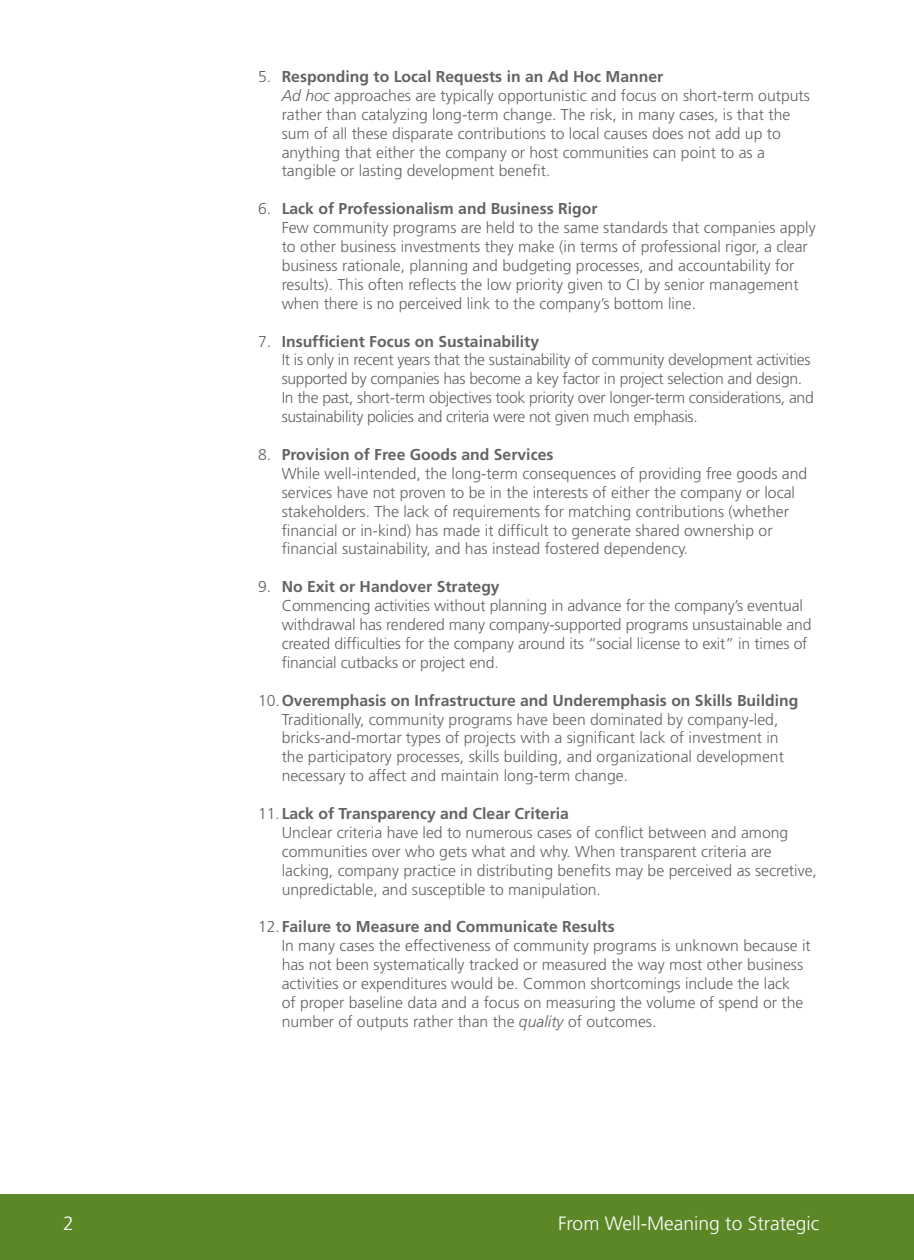
<style>
.page{position:relative;width:914px;height:1260px;background:#fff}
.page>*{position:absolute;margin:0;border:0;box-sizing:border-box;transform-origin:0 0}
.t1{font:300 19.25px "Frutiger LT";color:#fff}
.t2{font:300 15.75px/18.9px "Frutiger LT";color:#636366}
.t3{font:300 15.75px/18.9px "Frutiger LT";letter-spacing:-.02em;color:#636366}
.s1{font-weight:700}
.s2{font-style:italic}
</style>
<div class="page">
<div style="left:0;top:1194px;width:914px;height:66px;background:#5c8727"></div>
<p class="t2" style="left:282px;top:67px;width:530px;text-indent:-24px">5. <span class="s1">Responding to Local Requests in an Ad Hoc Manner<br></span><span class="s2">Ad hoc</span> approaches are typically opportunistic and focus on short-term outputs rather than catalyzing long-term change. The risk, in many cases, is that the sum of all these disparate contributions to local causes does not add up to anything that either the company or host communities can point to as a tangible or lasting development benefit.</p>
<p class="t2" style="left:282px;top:200px;width:535px;text-indent:-24px">6. <span class="s1">Lack of Professionalism and Business Rigor<br></span>Few community programs are held to the same standards that companies apply to other business investments they make (in terms of professional rigor, a clear business rationale, planning and budgeting processes, and accountability for results). This often reflects the low priority given to CI by senior management when there is no perceived link to the company’s bottom line.</p>
<p class="t3" style="left:282px;top:332px;width:533px;text-indent:-24px">7. <span class="s1">Insufficient Focus on Sustainability<br></span>It is only in recent years that the sustainability of community development activities supported by companies has become a key factor in project selection and design.<br>In the past, short-term objectives took priority over longer-term considerations, and sustainability policies and criteria were not given much emphasis.</p>
<p class="t2" style="left:282px;top:445px;width:527px;text-indent:-24px">8. <span class="s1">Provision of Free Goods and Services<br></span>While well-intended, the long-term consequences of providing free goods and services have not proven to be in the interests of either the company or local stakeholders. The lack of requirements for matching contributions (whether financial or in-kind) has made it difficult to generate shared ownership or financial sustainability, and has instead fostered dependency.</p>
<p class="t2" style="left:282px;top:578px;width:531px;text-indent:-24px">9. <span class="s1">No Exit or Handover Strategy<br></span>Commencing activities without planning in advance for the company’s eventual withdrawal has rendered many company-supported programs unsustainable and created difficulties for the company around its “social license to exit” in times of financial cutbacks or project end.</p>
<p class="t2" style="left:282px;top:691px;width:518px;text-indent:-24px">10.<span class="s1">Overemphasis on Infrastructure and Underemphasis on Skills Building </span>Traditionally, community programs have been dominated by company-led, bricks-and-mortar types of projects with a significant lack of investment in the participatory processes, skills building, and organizational development necessary to affect and maintain long-term change.</p>
<p class="t2" style="left:282px;top:804px;width:536px;text-indent:-24px">11.<span class="s1">Lack of Transparency and Clear Criteria<br></span>Unclear criteria have led to numerous cases of conflict between and among communities over who gets what and why. When transparent criteria are lacking, company practice in distributing benefits may be perceived as secretive, unpredictable, and susceptible to manipulation.</p>
<p class="t2" style="left:282px;top:918px;width:530px;text-indent:-24px">12.<span class="s1">Failure to Measure and Communicate Results<br></span>In many cases the effectiveness of community programs is unknown because it has not been systematically tracked or measured the way most other business activities or expenditures would be. Common shortcomings include the lack<br>of proper baseline data and a focus on measuring the volume of spend or the number of outputs rather than the <span class="s2">quality</span> of outcomes.</p>
<p class="t1" style="left:63px;top:1212px;width:12px">2</p>
<p class="t1" style="left:558px;top:1212px;width:263px">From Well-Meaning to Strategic</p>
</div>
